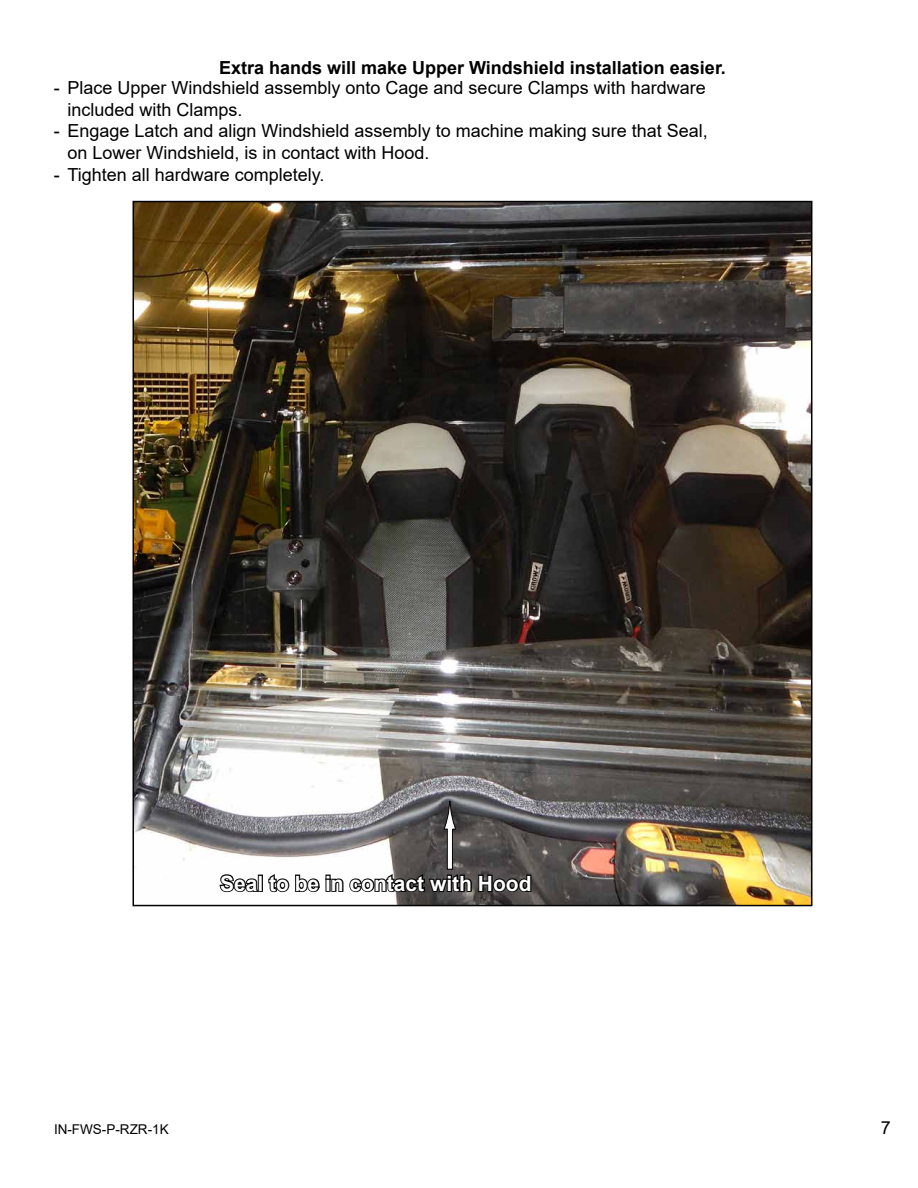
<style>
.page{position:relative;width:918px;height:1188px;background:#fff}
.page>*{position:absolute;margin:0;border:0;box-sizing:border-box;transform-origin:0 0}
.t1{font:700 21px "Arial";color:#fff}
.t2{font:18px/21.6px "Arial";color:#000}
.t3{font:700 18px "Arial";color:#000}
.t4{font:13.5px "Arial";color:#000}
</style>
<div class="page">
<img style="left:136px;top:204px;width:673px;height:699px">
<svg style="left:218px;top:871px;width:42px;height:23px"></svg>
<div style="left:258px;top:875px;width:5px;height:17px;border:2px solid #000"></div>
<svg style="left:267px;top:860px;width:266px;height:36px"></svg>
<div style="left:447px;top:829px;width:5px;height:40px;background:#fff"></div>
<div style="left:447px;top:828px;width:6px;height:42px;border:1px solid #000"></div>
<svg style="left:443px;top:801px;width:13px;height:29px"></svg>
<p class="t3" style="left:219px;top:55px;width:508px">Extra hands will make Upper Windshield installation easier.</p>
<p class="t2" style="left:67px;top:77px;width:640px;text-indent:-14px">- Place Upper Windshield assembly onto Cage and secure Clamps with hardware included with Clamps.</p>
<p class="t2" style="left:67px;top:120px;width:642px;text-indent:-14px">- Engage Latch and align Windshield assembly to machine making sure that Seal, on Lower Windshield, is in contact with Hood.</p>
<p class="t2" style="left:54px;top:163px;width:272px">- Tighten all hardware completely.</p>
<p class="t1" style="left:220px;top:869px;width:313px">Seal to be in contact with Hood</p>
<p class="t4" style="left:54px;top:1120px;width:116px">IN-FWS-P-RZR-1K</p>
<p class="t2" style="left:881px;top:1117px;width:12px">7</p>
</div>
